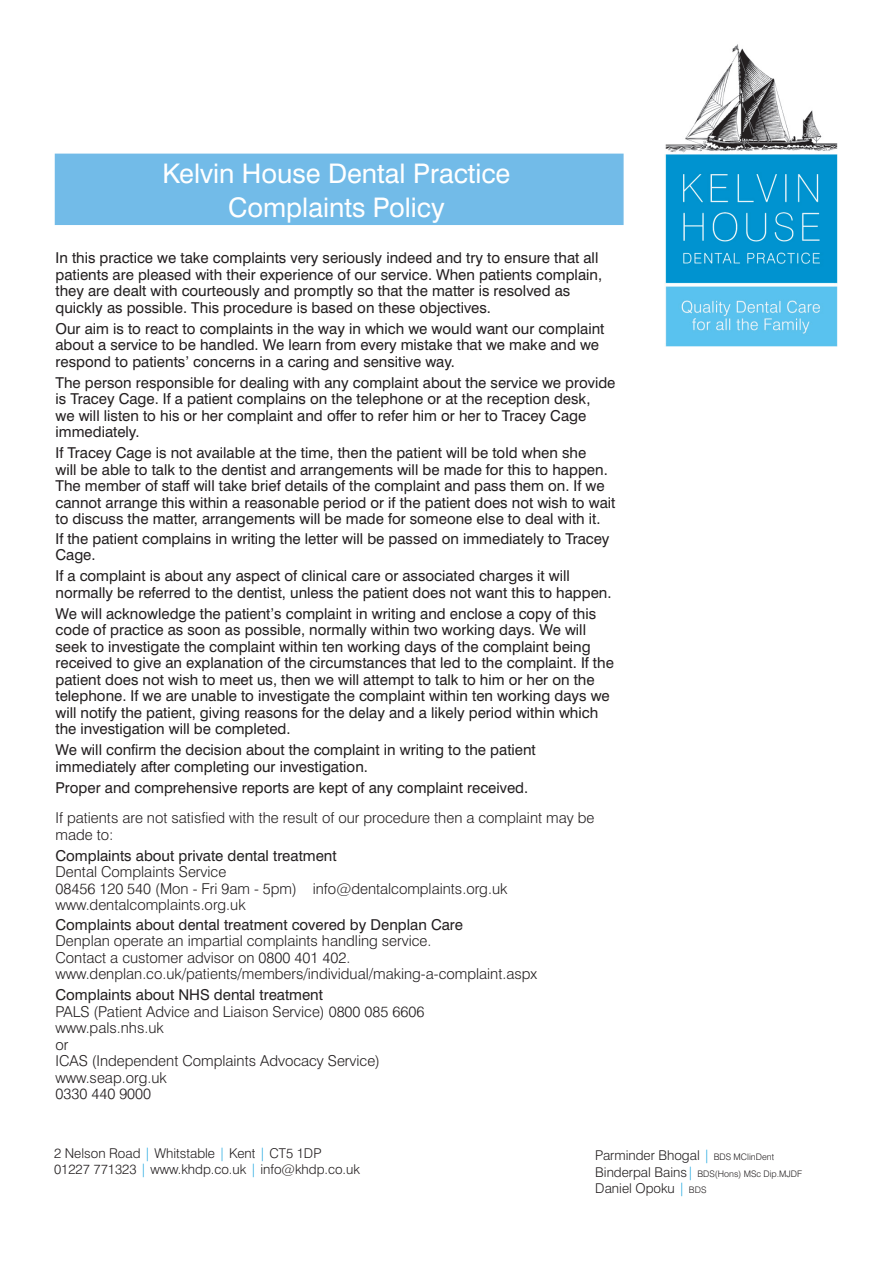
<style>
.page{position:relative;width:893px;height:1263px;background:#fff}
.page>*{position:absolute;margin:0;border:0;box-sizing:border-box;transform-origin:0 0}
.t1{font:27px "Swiss 721 BT";color:#fff}
.t2{font:15px/16.5px "Swiss 721 BT";color:#231f20}
.t3{font:300 15px/16.5px "Swiss 721 BT";color:#231f20}
.t4{font:300 13.5px "Swiss 721 BT";color:#231f20}
.t5{font:300 9px "Swiss 721 BT";color:#231f20}
.s1{color:#069ddc}
.s2{font-size:9px}
.s3{font-size:13.5px}
.s4{font-size:13.5px;color:#069ddc}
</style>
<div class="page">
<div style="left:55px;top:154px;width:569px;height:71px;background:#72bbe8"></div>
<img style="left:665px;top:44px;width:173px;height:303px">
<p class="t1" style="left:163px;top:157px;width:349px">Kelvin House Dental Practice</p>
<p class="t1" style="left:228px;top:191px;width:218px">Complaints Policy</p>
<p class="t2" style="left:56px;top:250px;width:548px">In this practice we take complaints very seriously indeed and try to ensure that all patients are pleased with their experience of our service. When patients complain, they are dealt with courteously and promptly so that the matter is resolved as quickly as possible. This procedure is based on these objectives.</p>
<p class="t2" style="left:56px;top:320px;width:550px">Our aim is to react to complaints in the way in which we would want our complaint about a service to be handled. We learn from every mistake that we make and we respond to patients’ concerns in a caring and sensitive way.</p>
<p class="t2" style="left:56px;top:374px;width:561px">The person responsible for dealing with any complaint about the service we provide is Tracey Cage. If a patient complains on the telephone or at the reception desk,<br>we will listen to his or her complaint and offer to refer him or her to Tracey Cage immediately.</p>
<p class="t2" style="left:56px;top:445px;width:561px">If Tracey Cage is not available at the time, then the patient will be told when she<br>will be able to talk to the dentist and arrangements will be made for this to happen.<br>The member of staff will take brief details of the complaint and pass them on. If we cannot arrange this within a reasonable period or if the patient does not wish to wait to discuss the matter, arrangements will be made for someone else to deal with it.</p>
<p class="t2" style="left:56px;top:530px;width:556px">If the patient complains in writing the letter will be passed on immediately to Tracey<br>Cage.</p>
<p class="t2" style="left:56px;top:568px;width:557px">If a complaint is about any aspect of clinical care or associated charges it will normally be referred to the dentist, unless the patient does not want this to happen.</p>
<p class="t2" style="left:56px;top:605px;width:560px">We will acknowledge the patient’s complaint in writing and enclose a copy of this code of practice as soon as possible, normally within two working days. We will seek to investigate the complaint within ten working days of the complaint being received to give an explanation of the circumstances that led to the complaint. If the patient does not wish to meet us, then we will attempt to talk to him or her on the telephone. If we are unable to investigate the complaint within ten working days we will notify the patient, giving reasons for the delay and a likely period within which the investigation will be completed.</p>
<p class="t2" style="left:56px;top:742px;width:482px">We will confirm the decision about the complaint in writing to the patient immediately after completing our investigation.</p>
<p class="t2" style="left:56px;top:779px;width:474px">Proper and comprehensive reports are kept of any complaint received.</p>
<p class="t3" style="left:56px;top:809px;width:540px">If patients are not satisfied with the result of our procedure then a complaint may be made to:</p>
<p class="t2" style="left:56px;top:847px;width:283px">Complaints about private dental treatment</p>
<p class="t3" style="left:56px;top:863px;width:172px">Dental Complaints Service</p>
<p class="t3" style="left:56px;top:880px;width:453px">08456 120 540 (Mon - Fri 9am - 5pm) info@dentalcomplaints.org.uk</p>
<p class="t3" style="left:56px;top:896px;width:192px">www.dentalcomplaints.org.uk</p>
<p class="t2" style="left:56px;top:916px;width:409px">Complaints about dental treatment covered by Denplan Care</p>
<p class="t3" style="left:56px;top:932px;width:377px">Denplan operate an impartial complaints handling service.</p>
<p class="t3" style="left:56px;top:949px;width:296px">Contact a customer advisor on 0800 401 402.</p>
<p class="t3" style="left:56px;top:965px;width:483px">www.denplan.co.uk/patients/members/individual/making-a-complaint.aspx</p>
<p class="t2" style="left:56px;top:986px;width:269px">Complaints about NHS dental treatment</p>
<p class="t3" style="left:56px;top:1003px;width:370px">PALS (Patient Advice and Liaison Service) 0800 085 6606</p>
<p class="t3" style="left:56px;top:1019px;width:110px">www.pals.nhs.uk</p>
<p class="t3" style="left:56px;top:1036px;width:14px">or</p>
<p class="t3" style="left:56px;top:1052px;width:326px">ICAS (Independent Complaints Advocacy Service)</p>
<p class="t3" style="left:56px;top:1069px;width:113px">www.seap.org.uk</p>
<p class="t3" style="left:56px;top:1085px;width:97px">0330 440 9000</p>
<p class="t4" style="left:54px;top:1144px;width:269px">2 Nelson Road <span class="s1">|</span> Whitstable <span class="s1">|</span> Kent <span class="s1">|</span> CT5 1DP</p>
<p class="t4" style="left:54px;top:1161px;width:308px">01227 771323 <span class="s1">|</span> www.khdp.co.uk <span class="s1">|</span> info@khdp.co.uk</p>
<p class="t4" style="left:595px;top:1147px;width:180px">Parminder Bhogal <span class="s1">|</span> <span class="s2">BDS MClinDent</span></p>
<p class="t5" style="left:595px;top:1168px;width:208px"><span class="s3">Binderpal Bains</span><span class="s4">|</span> BDS(Hons) MSc Dip.MJDF</p>
<p class="t4" style="left:595px;top:1180px;width:113px">Daniel Opoku <span class="s1">|</span> <span class="s2">BDS</span></p>
</div>
